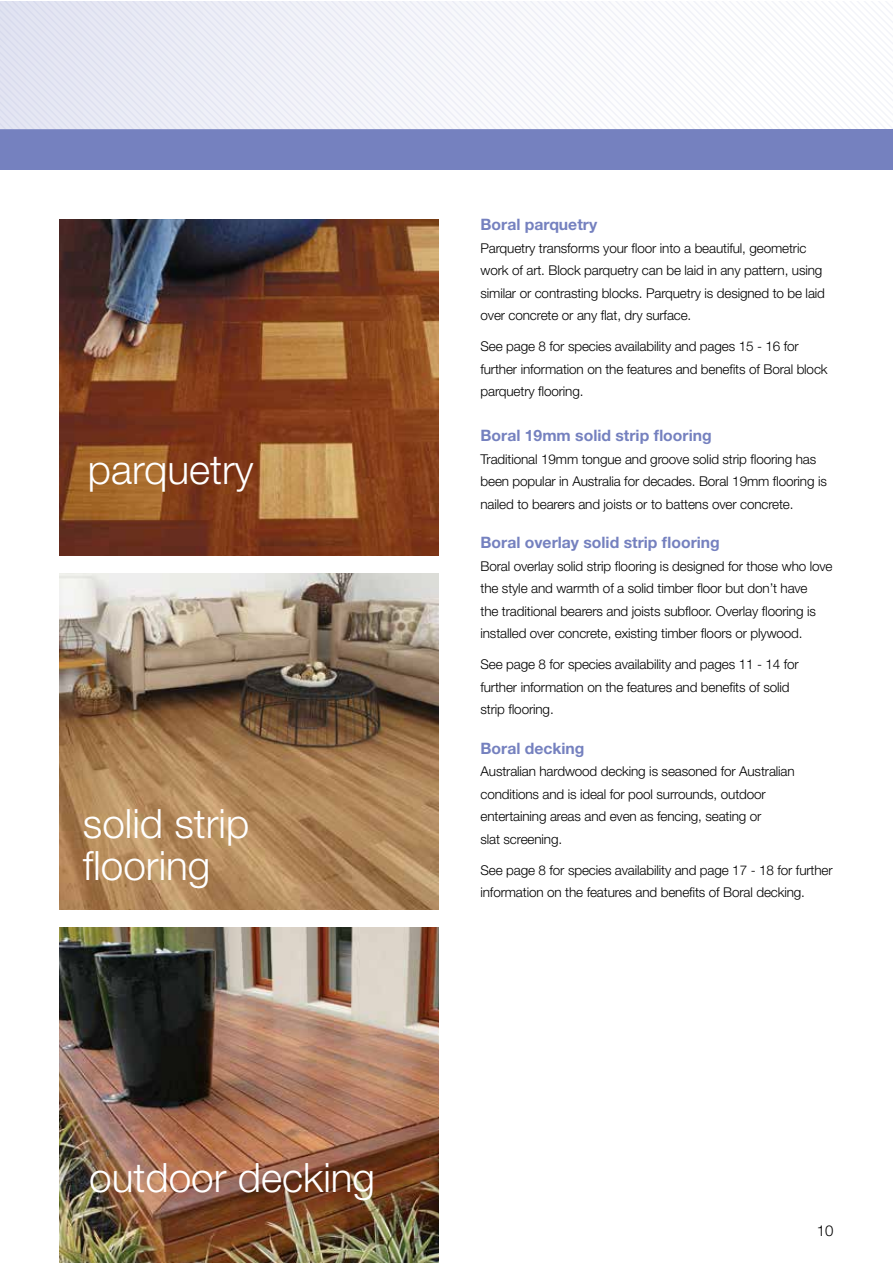
<style>
.page{position:relative;width:893px;height:1263px;background:#fff}
.page>*{position:absolute;margin:0;border:0;box-sizing:border-box;transform-origin:0 0}
.t1{font:300 40.5px/42px "Helvetica Neue LT Std";color:#fff}
.t2{font:700 15.75px "Helvetica Neue LT Std";color:#7581bf}
.t3{font:300 15px "Helvetica Neue LT Std";color:#000}
.t4{font:300 13.5px/22.5px "Helvetica Neue LT Std";letter-spacing:-.01em;color:#000}
</style>
<div class="page">
<img style="left:59px;top:219px;width:380px;height:336px">
<img style="left:59px;top:573px;width:380px;height:336px">
<img style="left:59px;top:927px;width:380px;height:336px">
<div style="left:0;top:129px;width:892px;height:41px;background:#7581bf"></div>
<svg style="left:0;top:1px;width:892px;height:128px;fill:#f3f4f9"></svg>
<h1 class="t1" style="left:88px;top:448px;width:167px">parquetry</h1>
<h1 class="t1" style="left:83px;top:802px;width:168px">solid strip flooring</h1>
<h1 class="t1" style="left:89px;top:1156px;width:287px">outdoor decking</h1>
<p class="t2" style="left:480px;top:215px;width:118px">Boral parquetry</p>
<p class="t4" style="left:480px;top:236px;width:346px">Parquetry transforms your floor into a beautiful, geometric work of art. Block parquetry can be laid in any pattern, using similar or contrasting blocks. Parquetry is designed to be laid over concrete or any flat, dry surface.</p>
<p class="t4" style="left:480px;top:335px;width:349px">See page 8 for species availability and pages 15 - 16 for further information on the features and benefits of Boral block parquetry flooring.</p>
<p class="t2" style="left:480px;top:426px;width:233px">Boral 19mm solid strip flooring</p>
<p class="t4" style="left:480px;top:447px;width:348px">Traditional 19mm tongue and groove solid strip flooring has been popular in Australia for decades. Boral 19mm flooring is nailed to bearers and joists or to battens over concrete.</p>
<p class="t2" style="left:480px;top:533px;width:241px">Boral overlay solid strip flooring</p>
<p class="t4" style="left:480px;top:554px;width:354px">Boral overlay solid strip flooring is designed for those who love the style and warmth of a solid timber floor but don’t have<br>the traditional bearers and joists subfloor. Overlay flooring is installed over concrete, existing timber floors or plywood.</p>
<p class="t4" style="left:480px;top:653px;width:320px">See page 8 for species availability and pages 11 - 14 for further information on the features and benefits of solid strip flooring.</p>
<p class="t2" style="left:480px;top:738px;width:106px">Boral decking</p>
<p class="t4" style="left:480px;top:760px;width:316px">Australian hardwood decking is seasoned for Australian conditions and is ideal for pool surrounds, outdoor entertaining areas and even as fencing, seating or<br>slat screening.</p>
<p class="t4" style="left:480px;top:858px;width:354px">See page 8 for species availability and page 17 - 18 for further information on the features and benefits of Boral decking.</p>
<p class="t3" style="left:817px;top:1222px;width:18px">10</p>
</div>
